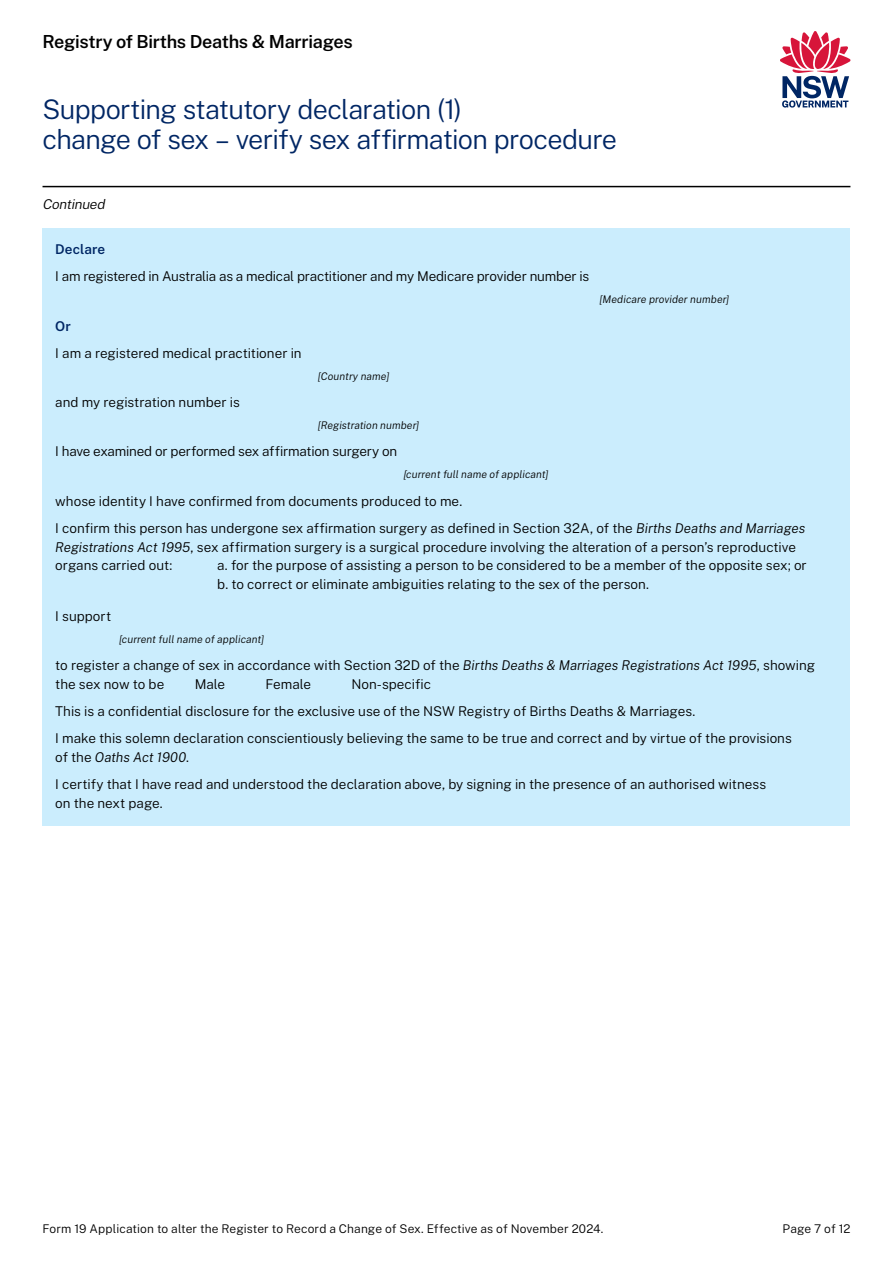
<style>
.page{position:relative;width:893px;height:1263px;background:#fff}
.page>*{position:absolute;margin:0;border:0;box-sizing:border-box;transform-origin:0 0}
.t1{font:300 27px "Public Sans";letter-spacing:-.025em;color:#002664}
.t2{font:600 18px "Public Sans";letter-spacing:-.015em;color:#000}
.Body_copy{font:300 13.5px/18.8px "Public Sans";color:#000}
.t3{font:italic 300 13.5px "Public Sans";color:#000}
.Bold_Body_text{font:600 13.5px "Public Sans";letter-spacing:.005em;color:#002664}
.t4{font:300 12px "Public Sans";letter-spacing:.01em;color:#000}
.Body_copy-2{font:italic 300 10.5px "Public Sans";letter-spacing:.01em;color:#000}
.s1{font-style:inherit}
.s2{font-style:italic}
</style>
<div class="page">
<hr style="left:43px;top:186px;width:807px;height:1px;background:#000">
<svg style="left:780px;top:31px;width:70px;height:77px"></svg>
<div style="left:43px;top:229px;width:807px;height:597px;background:#cbedfd"></div>
<h2 class="t2" style="left:43px;top:28px;width:312px">Registry of Births Deaths &amp; Marriages</h2>
<h1 class="t1" style="left:43px;top:89px;width:421px">Supporting statutory declaration (1)</h1>
<h1 class="t1" style="left:43px;top:119px;width:576px">change of sex – verify sex affirmation procedure</h1>
<p class="t3" style="left:43px;top:194px;width:67px">Continued</p>
<p class="Bold_Body_text" style="left:55px;top:239px;width:51px">Declare</p>
<p class="Body_copy" style="left:55px;top:266px;width:536px">I am registered in Australia as a medical practitioner and my Medicare provider number is</p>
<p class="Bold_Body_text" style="left:55px;top:316px;width:17px">Or</p>
<p class="Body_copy" style="left:55px;top:343px;width:248px">I am a registered medical practitioner in</p>
<p class="Body_copy" style="left:55px;top:392px;width:186px">and my registration number is</p>
<p class="Body_copy-2" style="left:318px;top:369px;width:73px">[Country name]</p>
<p class="Body_copy-2" style="left:600px;top:292px;width:131px">[Medicare provider number]</p>
<p class="Body_copy-2" style="left:318px;top:418px;width:103px">[Registration number]</p>
<p class="Body_copy" style="left:55px;top:441px;width:344px">I have examined or performed sex affirmation surgery on</p>
<p class="Body_copy-2" style="left:403px;top:467px;width:147px"><span class="s1">[</span>current full name of applicant]</p>
<p class="Body_copy" style="left:55px;top:490px;width:408px">whose identity I have confirmed from documents produced to me.</p>
<p class="Body_copy" style="left:55px;top:518px;width:751px">I confirm this person has undergone sex affirmation surgery as defined in Section 32A, of the <span class="s2">Births Deaths and Marriages<br>Registrations Act 1995</span>, sex affirmation surgery is a surgical procedure involving the alteration of a person’s reproductive organs carried out:</p>
<p class="Body_copy" style="left:217px;top:555px;width:591px">a. for the purpose of assisting a person to be considered to be a member of the opposite sex; or</p>
<p class="Body_copy" style="left:217px;top:574px;width:433px">b. to correct or eliminate ambiguities relating to the sex of the person.</p>
<p class="Body_copy" style="left:55px;top:605px;width:57px">I support</p>
<p class="Body_copy-2" style="left:119px;top:632px;width:147px">[current full name of applicant]</p>
<p class="Body_copy" style="left:55px;top:655px;width:761px">to register a change of sex in accordance with Section 32D of the <span class="s2">Births Deaths &amp; Marriages Registrations Act 1995</span>, showing the sex now to be</p>
<p class="Body_copy" style="left:195px;top:673px;width:32px">Male</p>
<p class="Body_copy" style="left:265px;top:673px;width:47px">Female</p>
<p class="Body_copy" style="left:351px;top:673px;width:81px">Non-specific</p>
<p class="Body_copy" style="left:55px;top:701px;width:642px">This is a confidential disclosure for the exclusive use of the NSW Registry of Births Deaths &amp; Marriages.</p>
<p class="Body_copy" style="left:55px;top:728px;width:738px">I make this solemn declaration conscientiously believing the same to be true and correct and by virtue of the provisions of the <span class="s2">Oaths Act 1900</span>.</p>
<p class="Body_copy" style="left:55px;top:774px;width:712px">I certify that I have read and understood the declaration above, by signing in the presence of an authorised witness on the next page.</p>
<p class="t4" style="left:43px;top:1220px;width:562px">Form 19 Application to alter the Register to Record a Change of Sex. Effective as of November 2024.</p>
<p class="t4" style="left:783px;top:1220px;width:69px">Page 7 of 12</p>
</div>
